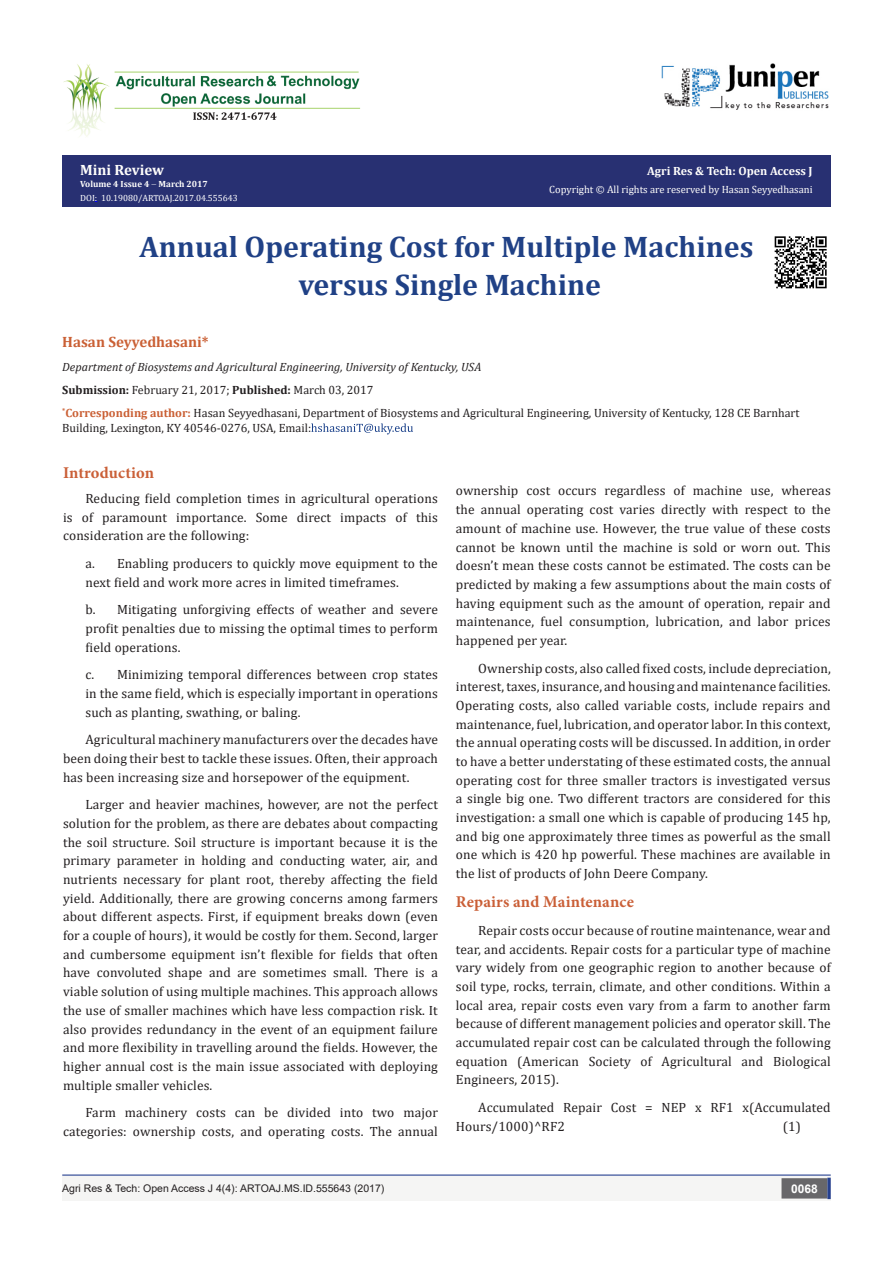
<style>
.page{position:relative;width:893px;height:1263px;background:#fff}
.page>*{position:absolute;margin:0;border:0;box-sizing:border-box;transform-origin:0 0}
.t1{font:700 29.85px "Cambria";color:#204186}
.t2{font:700 16.5px "Minion Pro";letter-spacing:.005em;color:#ca5f37}
.t3{font:700 15px "Cambria";color:#ca6035}
.t4{font:700 15px "Cambria";color:#fffefc}
.t5{font:13.5px/18.8px "Cambria";letter-spacing:.01em;color:#231f20;text-align:justify}
.t6{font:12px/14.4px "Cambria";color:#231f20}
.t7{font:italic 12px "Cambria";color:#231f20}
.t8{font:700 12px "Cambria";color:#fffefc}
.t9{font:700 12px "Arial";color:#fff}
.t10{font:10.5px "Arial";color:#231f20}
.t11{font:10.5px "Cambria";color:#fffefc}
.t12{font:9px "Cambria";color:#fff}
.t13{font:700 9px "Cambria";color:#fffefc}
.s1{font-weight:700}
.s2{font-weight:700;color:#ca6035}
</style>
<div class="page">
<svg style="left:311px;top:423px;width:102px;height:11px"></svg>
<div style="left:62px;top:1176px;width:441px;height:25px;background:#f5f5f4"></div>
<div style="left:503px;top:1176px;width:328px;height:25px;background:#f5f5f4"></div>
<div style="left:782px;top:1179px;width:45px;height:19px;background:#68676a"></div>
<div style="left:781px;top:1178px;width:46px;height:20px;border:2px solid #68676a"></div>
<svg style="left:827px;top:1178px;width:4px;height:21px"></svg>
<img style="left:661px;top:63px;width:168px;height:47px">
<img style="left:64px;top:64px;width:296px;height:73px">
<div style="left:62px;top:155px;width:769px;height:52px;background:#283072"></div>
<hr style="left:62px;top:1174px;width:769px;height:2px;background:#253f8e">
<img style="left:774px;top:236px;width:53px;height:53px">
<p class="t4" style="left:80px;top:159px;width:85px">Mini Review</p>
<p class="t13" style="left:80px;top:178px;width:129px">Volume 4 Issue 4 March 2017</p>
<p class="t12" style="left:80px;top:193px;width:159px">DOI: 10.19080/ARTOAJ.2017.04.555643</p>
<p class="t8" style="left:647px;top:162px;width:167px">Agri Res &amp; Tech: Open Access J</p>
<p class="t11" style="left:549px;top:183px;width:265px">Copyright © All rights are reserved by Hasan Seyyedhasani</p>
<p class="t1" style="left:139px;top:226px;width:615px">Annual Operating Cost for Multiple Machines</p>
<p class="t1" style="left:298px;top:263px;width:304px">versus Single Machine</p>
<p class="t3" style="left:62px;top:332px;width:148px">Hasan Seyyedhasani*</p>
<p class="t7" style="left:62px;top:358px;width:421px">Department of Biosystems and Agricultural Engineering, University of Kentucky, USA</p>
<p class="t6" style="left:62px;top:383px;width:313px"><span class="s1">Submission:</span> February 21, 2017; <span class="s1">Published:</span> March 03, 2017</p>
<p class="t6" style="left:62px;top:406px;width:739px"><sup>*</sup><span class="s2">Corresponding author:</span> Hasan Seyyedhasani, Department of Biosystems and Agricultural Engineering, University of Kentucky, 128 CE Barnhart<br>Building, Lexington, KY 40546-0276, USA, Email:</p>
<p class="t2" style="left:63px;top:461px;width:93px">Introduction</p>
<p class="t5" style="left:63px;top:489px;width:376px;text-indent:22px">Reducing field completion times in agricultural operations is of paramount importance. Some direct impacts of this consideration are the following:</p>
<p class="t5" style="left:85px;top:554px;width:354px">a. Enabling producers to quickly move equipment to the next field and work more acres in limited timeframes.</p>
<p class="t5" style="left:85px;top:600px;width:354px">b. Mitigating unforgiving effects of weather and severe profit penalties due to missing the optimal times to perform field operations.</p>
<p class="t5" style="left:85px;top:665px;width:354px">c. Minimizing temporal differences between crop states in the same field, which is especially important in operations such as planting, swathing, or baling.</p>
<p class="t5" style="left:63px;top:730px;width:376px;text-indent:22px">Agricultural machinery manufacturers over the decades have been doing their best to tackle these issues. Often, their approach has been increasing size and horsepower of the equipment.</p>
<p class="t5" style="left:63px;top:795px;width:376px;text-indent:22px">Larger and heavier machines, however, are not the perfect solution for the problem, as there are debates about compacting the soil structure. Soil structure is important because it is the primary parameter in holding and conducting water, air, and nutrients necessary for plant root, thereby affecting the field yield. Additionally, there are growing concerns among farmers about different aspects. First, if equipment breaks down (even for a couple of hours), it would be costly for them. Second, larger and cumbersome equipment isn’t flexible for fields that often have convoluted shape and are sometimes small. There is a viable solution of using multiple machines. This approach allows the use of smaller machines which have less compaction risk. It also provides redundancy in the event of an equipment failure and more flexibility in travelling around the fields. However, the higher annual cost is the main issue associated with deploying multiple smaller vehicles.</p>
<p class="t5" style="left:63px;top:1103px;width:376px;text-align:right">Farm machinery costs can be divided into two major categories: ownership costs, and operating costs. The annual</p>
<p class="t5" style="left:456px;top:481px;width:376px">ownership cost occurs regardless of machine use, whereas the annual operating cost varies directly with respect to the amount of machine use. However, the true value of these costs cannot be known until the machine is sold or worn out. This doesn’t mean these costs cannot be estimated. The costs can be predicted by making a few assumptions about the main costs of having equipment such as the amount of operation, repair and maintenance, fuel consumption, lubrication, and labor prices happened per year.</p>
<p class="t5" style="left:456px;top:658px;width:376px;text-indent:22px">Ownership costs, also called fixed costs, include depreciation, interest, taxes, insurance, and housing and maintenance facilities.<br>Operating costs, also called variable costs, include repairs and maintenance, fuel, lubrication, and operator labor. In this context, the annual operating costs will be discussed. In addition, in order to have a better understating of these estimated costs, the annual operating cost for three smaller tractors is investigated versus a single big one. Two different tractors are considered for this investigation: a small one which is capable of producing 145 hp, and big one approximately three times as powerful as the small one which is 420 hp powerful. These machines are available in the list of products of John Deere Company.</p>
<p class="t2" style="left:456px;top:890px;width:179px">Repairs and Maintenance</p>
<p class="t5" style="left:456px;top:921px;width:376px;text-indent:22px">Repair costs occur because of routine maintenance, wear and tear, and accidents. Repair costs for a particular type of machine vary widely from one geographic region to another because of soil type, rocks, terrain, climate, and other conditions. Within a local area, repair costs even vary from a farm to another farm because of different management policies and operator skill. The accumulated repair cost can be calculated through the following equation (American Society of Agricultural and Biological Engineers, 2015).</p>
<p class="t5" style="left:456px;top:1098px;width:376px;text-indent:22px">Accumulated Repair Cost = NEP x RF1 x(Accumulated<br>Hours/1000)^RF2</p>
<p class="t5" style="left:783px;top:1116px;width:19px">(1)</p>
<p class="t10" style="left:62px;top:1181px;width:324px">Agri Res &amp; Tech: Open Access J 4(4): ARTOAJ.MS.ID.555643 (2017)</p>
<p class="t9" style="left:791px;top:1180px;width:28px">0068</p>
</div>
